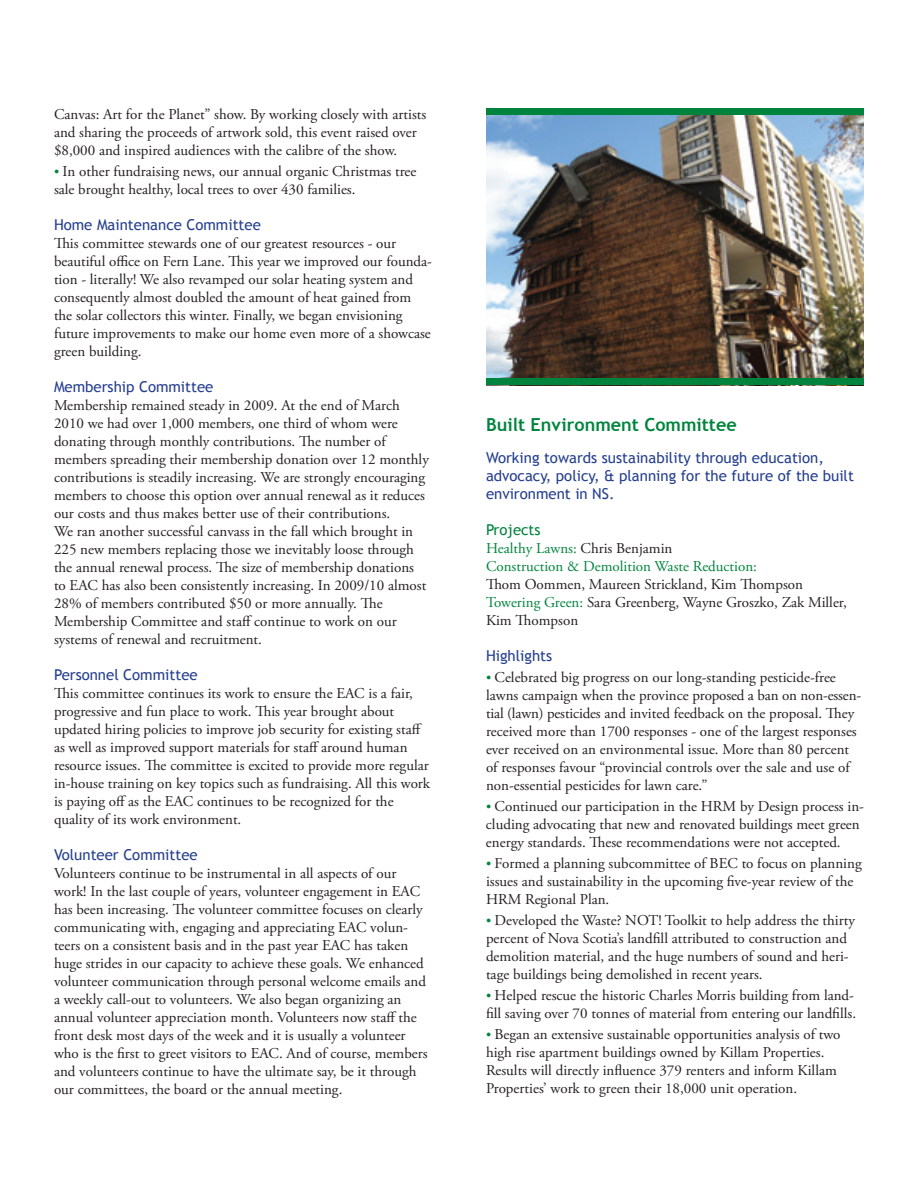
<style>
.page{position:relative;width:918px;height:1188px;background:#fff}
.page>*{position:absolute;margin:0;border:0;box-sizing:border-box;transform-origin:0 0}
.t1{font:700 18px "Trebuchet MS";color:#00843d}
.t2{font:15px/18px "Adobe Garamond Pro";color:#231f20}
.t3{font:15px/18px "Trebuchet MS";color:#253f8e}
.t4{font:15px/18px "Adobe Garamond Pro";color:#00843d}
.t5{font:15px "Trebuchet MS";color:#00843d}
.s1{font-size:13.5px;color:#00843d}
.s2{color:#231f20}
.s3{color:#00843d}
</style>
<div class="page">
<img style="left:486px;top:115px;width:378px;height:271px">
<div style="left:486px;top:108px;width:378px;height:7px;background:#00843d"></div>
<div style="left:486px;top:378px;width:378px;height:7px;background:#00843d"></div>
<p class="t2" style="left:54px;top:106px;width:374px">Canvas: Art for the Planet” show. By working closely with artists and sharing the proceeds of artwork sold, this event raised over $8,000 and inspired audiences with the calibre of the show.</p>
<p class="t2" style="left:54px;top:163px;width:364px"><span class="s1">•</span> In other fundraising news, our annual organic Christmas tree sale brought healthy, local trees to over 430 families.</p>
<p class="t3" style="left:54px;top:216px;width:208px">Home Maintenance Committee</p>
<p class="t2" style="left:54px;top:235px;width:380px">This committee stewards one of our greatest resources ‑ our beautiful office on Fern Lane. This year we improved our founda&shy;tion ‑ literally! We also revamped our solar heating system and consequently almost doubled the amount of heat gained from the solar collectors this winter. Finally, we began envisioning future improvements to make our home even more of a showcase green building.</p>
<p class="t3" style="left:54px;top:378px;width:161px">Membership Committee</p>
<p class="t2" style="left:54px;top:397px;width:376px">Membership remained steady in 2009. At the end of March 2010 we had over 1,000 members, one third of whom were donating through monthly contributions. The number of members spreading their membership donation over 12 monthly contributions is steadily increasing. We are strongly encouraging members to choose this option over annual renewal as it reduces our costs and thus makes better use of their contributions.<br>We ran another successful canvass in the fall which brought in 225 new members replacing those we inevitably loose through the annual renewal process. The size of membership donations to EAC has also been consistently increasing. In 2009/10 almost 28% of members contributed $50 or more annually. The Membership Committee and staff continue to work on our systems of renewal and recruitment.</p>
<p class="t3" style="left:54px;top:666px;width:145px">Personnel Committee</p>
<p class="t2" style="left:54px;top:685px;width:378px">This committee continues its work to ensure the EAC is a fair, progressive and fun place to work. This year brought about updated hiring policies to improve job security for existing staff as well as improved support materials for staff around human resource issues. The committee is excited to provide more regular in-house training on key topics such as fundraising. All this work is paying off as the EAC continues to be recognized for the quality of its work environment.</p>
<p class="t3" style="left:54px;top:846px;width:145px">Volunteer Committee</p>
<p class="t2" style="left:54px;top:865px;width:375px">Volunteers continue to be instrumental in all aspects of our work! In the last couple of years, volunteer engagement in EAC has been increasing. The volunteer committee focuses on clearly communicating with, engaging and appreciating EAC volun&shy;teers on a consistent basis and in the past year EAC has taken huge strides in our capacity to achieve these goals. We enhanced volunteer communication through personal welcome emails and a weekly call‑out to volunteers. We also began organizing an annual volunteer appreciation month. Volunteers now staff the front desk most days of the week and it is usually a volunteer who is the first to greet visitors to EAC. And of course, members and volunteers continue to have the ultimate say, be it through our committees, the board or the annual meeting.</p>
<p class="t1" style="left:486px;top:413px;width:252px">Built Environment Committee</p>
<p class="t3" style="left:486px;top:449px;width:370px">Working towards sustainability through education, advocacy, policy, &amp; planning for the future of the built environment in NS.</p>
<p class="t5" style="left:486px;top:520px;width:56px">Projects</p>
<p class="t4" style="left:486px;top:539px;width:272px">Healthy Lawns: <span class="s2">Chris Benjamin<br></span>Construction &amp; Demolition Waste Reduction:</p>
<p class="t2" style="left:486px;top:575px;width:362px">Thom Oommen, Maureen Strickland, Kim Thompson<br><span class="s3">Towering Green:</span> Sara Greenberg, Wayne Groszko, Zak Miller,<br>Kim Thompson</p>
<p class="t3" style="left:486px;top:647px;width:68px">Highlights</p>
<p class="t2" style="left:486px;top:668px;width:377px"><span class="s1">•</span> Celebrated big progress on our long-standing pesticide-free lawns campaign when the province proposed a ban on non‑essen&shy;tial (lawn) pesticides and invited feedback on the proposal. They received more than 1700 responses ‑ one of the largest responses ever received on an environmental issue. More than 80 percent of responses favour “provincial controls over the sale and use of non‑essential pesticides for lawn care.”</p>
<p class="t2" style="left:486px;top:797px;width:380px"><span class="s1">•</span> Continued our participation in the HRM by Design process in&shy;cluding advocating that new and renovated buildings meet green energy standards. These recommendations were not accepted.</p>
<p class="t2" style="left:486px;top:854px;width:377px"><span class="s1">•</span> Formed a planning subcommittee of BEC to focus on planning issues and sustainability in the upcoming five-year review of the<br>HRM Regional Plan.</p>
<p class="t2" style="left:486px;top:911px;width:371px"><span class="s1">•</span> Developed the Waste? NOT! Toolkit to help address the thirty percent of Nova Scotia’s landfill attributed to construction and demolition material, and the huge numbers of sound and heri&shy;tage buildings being demolished in recent years.</p>
<p class="t2" style="left:486px;top:986px;width:372px"><span class="s1">•</span> Helped rescue the historic Charles Morris building from land&shy;fill saving over 70 tonnes of material from entering our landfills.</p>
<p class="t2" style="left:486px;top:1025px;width:356px"><span class="s1">•</span> Began an extensive sustainable opportunities analysis of two high rise apartment buildings owned by Killam Properties.<br>Results will directly influence 379 renters and inform Killam Properties’ work to green their 18,000 unit operation.</p>
</div>
